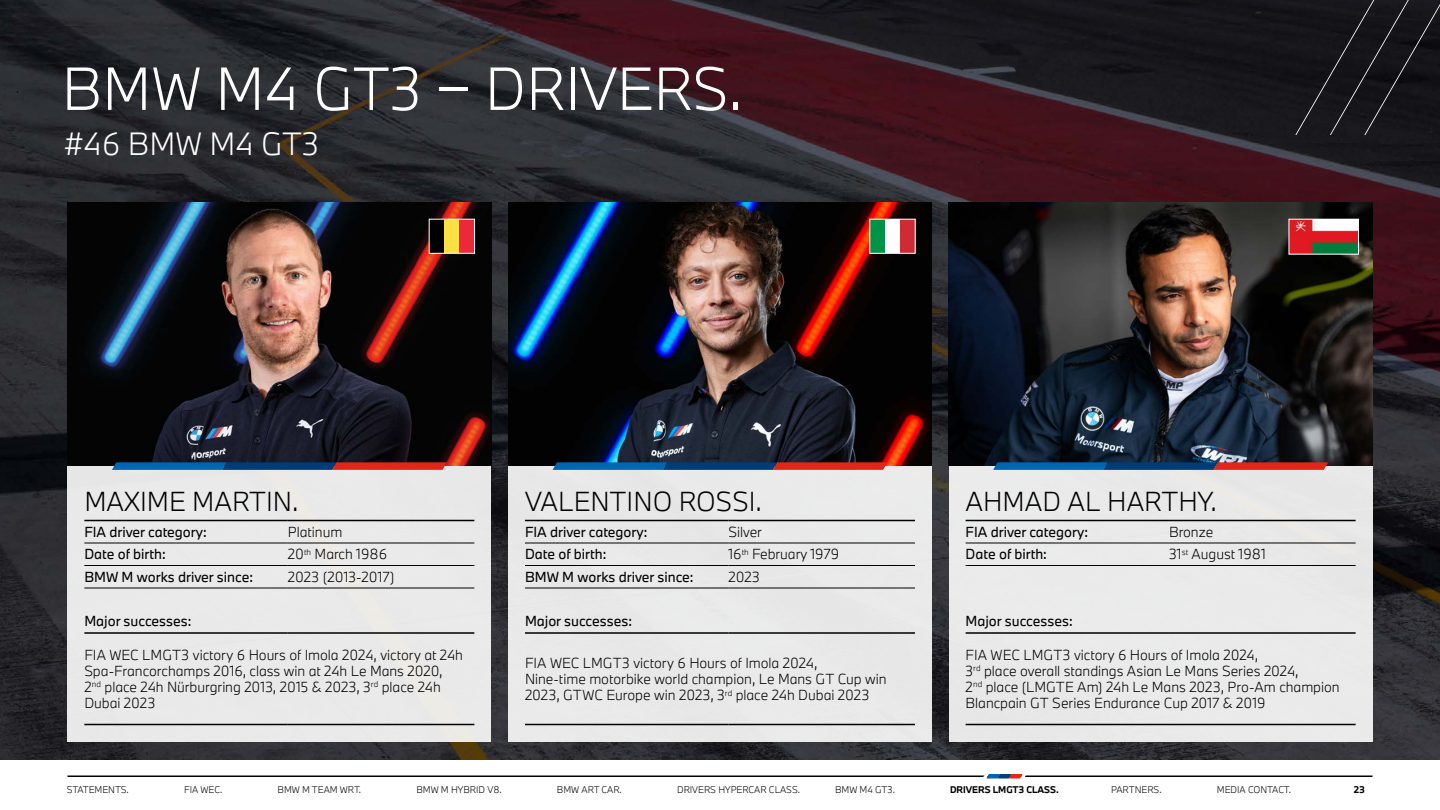
<style>
.page{position:relative;width:1440px;height:810px;background:#fff}
.page>*{position:absolute;margin:0;border:0;box-sizing:border-box;transform-origin:0 0}
.t1{font:300 56.25px "BMW Type Next";color:#fff}
.t2{font:300 29.85px "BMW Type Next";color:#fff}
.t3{font:300 25.5px "BMW Type Next";color:#000}
.t4{font:300 13.5px/16.2px "BMW Type Next";letter-spacing:-.005em;color:#000}
.t5{font:13.5px "BMW Type Next Pro";color:#000}
.t6{font:300 9px "BMW Type Next";color:#000}
.t7{font:700 9px "BMW Type Next";color:#000}
.t8{font:700 9px "BMW Type Next Pro";color:#000}
</style>
<div class="page">
<img style="left:0;top:0;width:1440px;height:759px">
<img style="left:949px;top:202px;width:423px;height:264px">
<img style="left:68px;top:202px;width:423px;height:264px">
<div style="left:1294px;top:0;width:146px;height:136px;background:#16151a"></div>
<div style="left:68px;top:466px;width:423px;height:276px;background:#eae9ea"></div>
<hr style="left:84px;top:520px;width:204px;height:1px;background:#000">
<hr style="left:288px;top:520px;width:186px;height:1px;background:#000">
<hr style="left:84px;top:724px;width:204px;height:1px;background:#000">
<hr style="left:288px;top:724px;width:186px;height:1px;background:#000">
<hr style="left:84px;top:543px;width:204px;height:1px;background:#000">
<hr style="left:288px;top:543px;width:186px;height:1px;background:#000">
<hr style="left:84px;top:565px;width:204px;height:1px;background:#000">
<hr style="left:288px;top:565px;width:186px;height:1px;background:#000">
<hr style="left:84px;top:588px;width:204px;height:1px;background:#000">
<hr style="left:288px;top:588px;width:186px;height:1px;background:#000">
<hr style="left:84px;top:632px;width:204px;height:2px;background:#000">
<hr style="left:288px;top:632px;width:186px;height:2px;background:#000">
<svg style="left:429px;top:219px;width:46px;height:35px;background:#ac673b"></svg>
<svg style="left:112px;top:462px;width:335px;height:8px;background:#4b4469"></svg>
<div style="left:949px;top:466px;width:423px;height:276px;background:#eaeaeb"></div>
<hr style="left:966px;top:520px;width:203px;height:1px;background:#000">
<hr style="left:1169px;top:520px;width:187px;height:1px;background:#000">
<hr style="left:966px;top:724px;width:203px;height:1px;background:#000">
<hr style="left:1169px;top:724px;width:187px;height:1px;background:#000">
<hr style="left:966px;top:543px;width:203px;height:1px;background:#000">
<hr style="left:1169px;top:543px;width:187px;height:1px;background:#000">
<hr style="left:966px;top:565px;width:203px;height:1px;background:#000">
<hr style="left:1169px;top:565px;width:187px;height:1px;background:#000">
<hr style="left:966px;top:632px;width:203px;height:2px;background:#000">
<hr style="left:1169px;top:632px;width:187px;height:2px;background:#000">
<svg style="left:1289px;top:219px;width:70px;height:36px"></svg>
<svg style="left:993px;top:462px;width:335px;height:8px;background:#4c456a"></svg>
<img style="left:508px;top:202px;width:424px;height:264px">
<div style="left:508px;top:466px;width:424px;height:276px;background:#e9e9e9"></div>
<hr style="left:525px;top:520px;width:203px;height:1px;background:#000">
<hr style="left:728px;top:520px;width:187px;height:1px;background:#000">
<hr style="left:525px;top:724px;width:203px;height:1px;background:#000">
<hr style="left:728px;top:724px;width:187px;height:1px;background:#000">
<hr style="left:525px;top:543px;width:203px;height:1px;background:#000">
<hr style="left:728px;top:543px;width:187px;height:1px;background:#000">
<hr style="left:525px;top:565px;width:203px;height:1px;background:#000">
<hr style="left:728px;top:565px;width:187px;height:1px;background:#000">
<hr style="left:525px;top:588px;width:203px;height:1px;background:#000">
<hr style="left:728px;top:588px;width:187px;height:1px;background:#000">
<hr style="left:525px;top:632px;width:203px;height:2px;background:#000">
<hr style="left:728px;top:632px;width:187px;height:2px;background:#000">
<svg style="left:869px;top:219px;width:47px;height:35px"></svg>
<svg style="left:553px;top:462px;width:334px;height:8px;background:#4c446a"></svg>
<hr style="left:68px;top:776px;width:1304px;height:1px;background:#000">
<svg style="left:982px;top:774px;width:45px;height:4px"></svg>
<h1 class="t1" style="left:62px;top:50px;width:683px">BMW M4 GT3 – DRIVERS.</h1>
<h2 class="t2" style="left:64px;top:123px;width:257px">#46 BMW M4 GT3</h2>
<h3 class="t3" style="left:84px;top:484px;width:216px">MAXIME MARTIN.</h3>
<p class="t5" style="left:84px;top:523px;width:124px">FIA driver category:</p>
<p class="t4" style="left:288px;top:524px;width:56px">Platinum</p>
<p class="t5" style="left:84px;top:545px;width:83px">Date of birth:</p>
<p class="t4" style="left:288px;top:546px;width:101px">20<sup>th</sup> March 1986</p>
<p class="t5" style="left:84px;top:568px;width:170px">BMW M works driver since:</p>
<p class="t4" style="left:288px;top:568px;width:108px">2023 (2013-2017)</p>
<p class="t5" style="left:84px;top:612px;width:109px">Major successes:</p>
<p class="t4" style="left:84px;top:646px;width:380px">FIA WEC LMGT3 victory 6 Hours of Imola 2024, victory at 24h Spa-Francorchamps 2016, class win at 24h Le Mans 2020,<br>2<sup>nd</sup> place 24h Nürburgring 2013, 2015 &amp; 2023, 3<sup>rd</sup> place 24h Dubai 2023</p>
<h3 class="t3" style="left:525px;top:484px;width:239px">VALENTINO ROSSI.</h3>
<p class="t5" style="left:525px;top:523px;width:124px">FIA driver category:</p>
<p class="t4" style="left:728px;top:524px;width:35px">Silver</p>
<p class="t5" style="left:525px;top:545px;width:83px">Date of birth:</p>
<p class="t4" style="left:728px;top:546px;width:112px">16<sup>th</sup> February 1979</p>
<p class="t5" style="left:525px;top:568px;width:170px">BMW M works driver since:</p>
<p class="t4" style="left:728px;top:568px;width:33px">2023</p>
<p class="t5" style="left:525px;top:612px;width:109px">Major successes:</p>
<p class="t4" style="left:525px;top:654px;width:363px">FIA WEC LMGT3 victory 6 Hours of Imola 2024,<br>Nine-time motorbike world champion, Le Mans GT Cup win<br>2023, GTWC Europe win 2023, 3<sup>rd</sup> place 24h Dubai 2023</p>
<h3 class="t3" style="left:966px;top:484px;width:253px">AHMAD AL HARTHY.</h3>
<p class="t5" style="left:966px;top:523px;width:124px">FIA driver category:</p>
<p class="t4" style="left:1169px;top:524px;width:46px">Bronze</p>
<p class="t5" style="left:966px;top:545px;width:83px">Date of birth:</p>
<p class="t4" style="left:1169px;top:546px;width:98px">31<sup>st</sup> August 1981</p>
<p class="t5" style="left:966px;top:612px;width:109px">Major successes:</p>
<p class="t4" style="left:966px;top:646px;width:376px">FIA WEC LMGT3 victory 6 Hours of Imola 2024,<br>3<sup>rd</sup> place overall standings Asian Le Mans Series 2024,<br>2<sup>nd</sup> place (LMGTE Am) 24h Le Mans 2023, Pro-Am champion Blancpain GT Series Endurance Cup 2017 &amp; 2019</p>
<p class="t6" style="left:67px;top:784px;width:64px">STATEMENTS.</p>
<p class="t6" style="left:184px;top:784px;width:40px">FIA WEC.</p>
<p class="t6" style="left:278px;top:784px;width:85px">BMW M TEAM WRT.</p>
<p class="t6" style="left:416px;top:784px;width:87px">BMW M HYBRID V8.</p>
<p class="t6" style="left:557px;top:784px;width:66px">BMW ART CAR.</p>
<p class="t6" style="left:677px;top:784px;width:125px">DRIVERS HYPERCAR CLASS.</p>
<p class="t6" style="left:835px;top:784px;width:61px">BMW M4 GT3.</p>
<p class="t7" style="left:950px;top:784px;width:110px">DRIVERS LMGT3 CLASS.</p>
<p class="t6" style="left:1111px;top:784px;width:52px">PARTNERS.</p>
<p class="t6" style="left:1217px;top:784px;width:76px">MEDIA CONTACT.</p>
<p class="t8" style="left:1354px;top:783px;width:12px">23</p>
</div>
